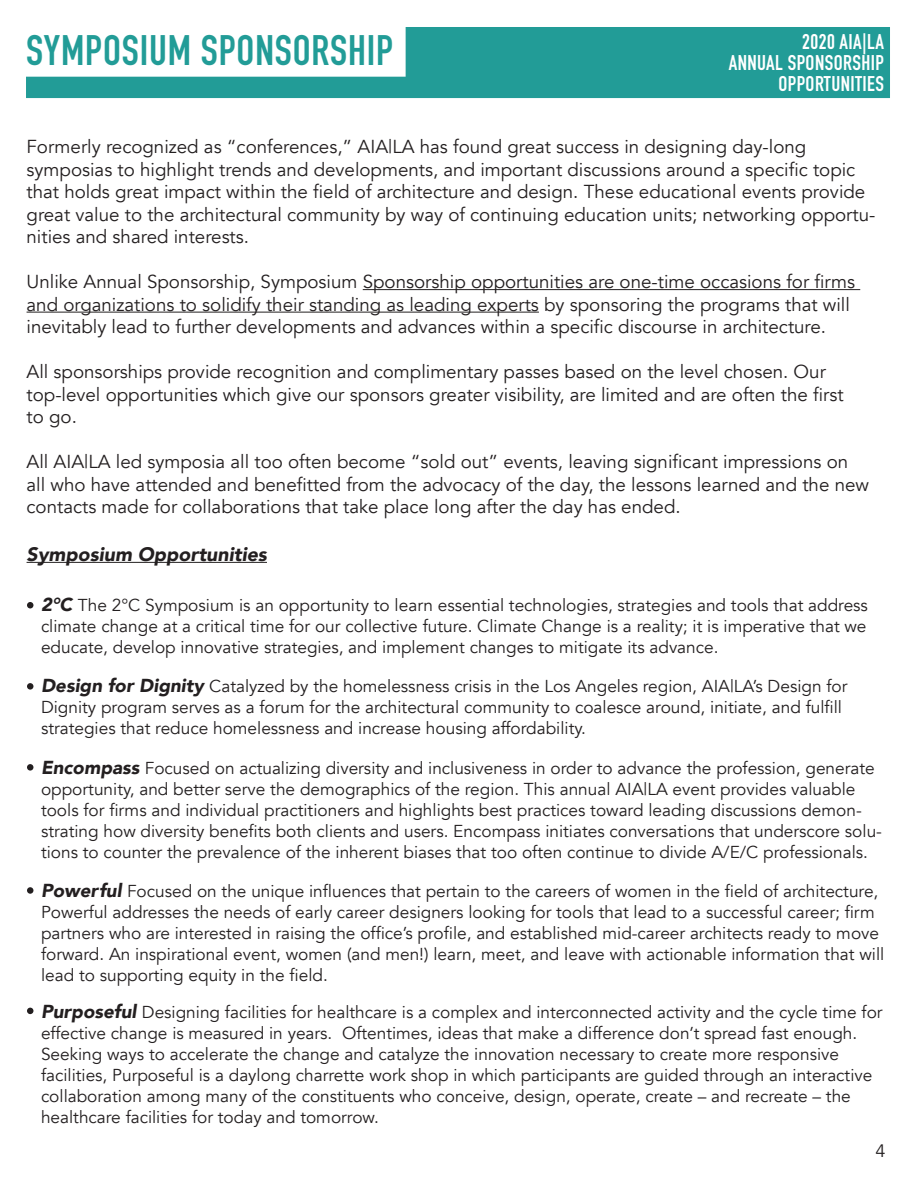
<style>
.page{position:relative;width:918px;height:1188px;background:#fff}
.page>*{position:absolute;margin:0;border:0;box-sizing:border-box;transform-origin:0 0}
.t1{font:700 42px "DIN Condensed";letter-spacing:.02em;color:#229c97}
.t2{font:700 21px "DIN Condensed";letter-spacing:.02em;color:#fff}
.t3{font:italic 900 19.5px "Avenir";color:#231f20}
.t4{font:18.75px/22.5px "Avenir";color:#231f20}
.t5{font:18px "Avenir";color:#231f20}
.t6{font:17.25px/21px "Avenir";color:#231f20}
.s1{font-weight:900;font-style:italic;font-size:18.75px}
</style>
<div class="page">
<svg style="left:26px;top:27px;width:864px;height:71px;fill:#229c97"></svg>
<hr style="left:363px;top:289px;width:497px;height:1px;background:#231f20">
<hr style="left:27px;top:312px;width:512px;height:1px;background:#231f20">
<hr style="left:27px;top:562px;width:240px;height:1px;background:#231f20">
<svg style="left:27px;top:602px;width:6px;height:6px"></svg>
<div style="left:27px;top:683px;width:6px;height:7px;background:#231f20;border-radius:50%"></div>
<div style="left:27px;top:764px;width:6px;height:7px;background:#231f20;border-radius:50%"></div>
<div style="left:27px;top:887px;width:6px;height:7px;background:#231f20;border-radius:50%"></div>
<svg style="left:27px;top:1008px;width:6px;height:6px"></svg>
<p class="t1" style="left:26px;top:22px;width:369px">SYMPOSIUM SPONSORSHIP</p>
<p class="t2" style="left:802px;top:27px;width:83px">2020 AIA|LA</p>
<p class="t2" style="left:729px;top:48px;width:157px">ANNUAL SPONSORSHIP</p>
<p class="t2" style="left:778px;top:69px;width:107px">OPPORTUNITIES</p>
<p class="t4" style="left:27px;top:136px;width:781px">Formerly recognized as “conferences,” AIA|LA has found great success in designing day-long</p>
<p class="t4" style="left:27px;top:158px;width:850px">symposias to highlight trends and developments, and important discussions around a specific topic that holds great impact within the field of architecture and design. These educational events provide great value to the architectural community by way of continuing education units; networking opportu&shy;nities and shared interests.</p>
<p class="t4" style="left:27px;top:271px;width:830px">Unlike Annual Sponsorship, Symposium Sponsorship opportunities are one-time occasions for firms and organizations to solidify their standing as leading experts by sponsoring the programs that will inevitably lead to further developments and advances within a specific discourse in architecture.</p>
<p class="t4" style="left:27px;top:361px;width:819px">All sponsorships provide recognition and complimentary passes based on the level chosen. Our top-level opportunities which give our sponsors greater visibility, are limited and are often the first</p>
<p class="t4" style="left:27px;top:406px;width:52px">to go.</p>
<p class="t4" style="left:27px;top:451px;width:823px">All AIA|LA led symposia all too often become “sold out” events, leaving significant impressions on</p>
<p class="t4" style="left:27px;top:473px;width:844px">all who have attended and benefitted from the advocacy of the day, the lessons learned and the new</p>
<p class="t4" style="left:27px;top:496px;width:656px">contacts made for collaborations that take place long after the day has ended.</p>
<p class="t3" style="left:27px;top:538px;width:242px">Symposium Opportunities</p>
<p class="t6" style="left:41px;top:595px;width:828px;text-align:justify"><span class="s1">2°C</span> The 2°C Symposium is an opportunity to learn essential technologies, strategies and tools that address climate change at a critical time for our collective future. Climate Change is a reality; it is imperative that we educate, develop innovative strategies, and implement changes to mitigate its advance.</p>
<p class="t6" style="left:41px;top:676px;width:808px"><span class="s1">Design for Dignity</span> Catalyzed by the homelessness crisis in the Los Angeles region, AIA|LA’s Design for</p>
<p class="t6" style="left:41px;top:697px;width:803px">Dignity program serves as a forum for the architectural community to coalesce around, initiate, and fulfill</p>
<p class="t6" style="left:41px;top:718px;width:546px">strategies that reduce homelessness and increase housing affordability.</p>
<p class="t6" style="left:41px;top:757px;width:842px"><span class="s1">Encompass</span> Focused on actualizing diversity and inclusiveness in order to advance the profession, generate opportunity, and better serve the demographics of the region. This annual AIA|LA event provides valuable tools for firms and individual practitioners and highlights best practices toward leading discussions demon&shy;strating how diversity benefits both clients and users. Encompass initiates conversations that underscore solu&shy;tions to counter the prevalence of the inherent biases that too often continue to divide A/E/C professionals.</p>
<p class="t6" style="left:41px;top:881px;width:845px"><span class="s1">Powerful</span> Focused on the unique influences that pertain to the careers of women in the field of architecture, Powerful addresses the needs of early career designers looking for tools that lead to a successful career; firm partners who are interested in raising the office’s profile, and established mid-career architects ready to move forward. An inspirational event, women (and men!) learn, meet, and leave with actionable information that will lead to supporting equity in the field.</p>
<p class="t6" style="left:41px;top:1001px;width:843px"><span class="s1">Purposeful</span> Designing facilities for healthcare is a complex and interconnected activity and the cycle time for effective change is measured in years. Oftentimes, ideas that make a difference don’t spread fast enough.<br>Seeking ways to accelerate the change and catalyze the innovation necessary to create more responsive facilities, Purposeful is a daylong charrette work shop in which participants are guided through an interactive collaboration among many of the constituents who conceive, design, operate, create – and recreate – the healthcare facilities for today and tomorrow.</p>
<p class="t5" style="left:875px;top:1140px;width:12px">4</p>
</div>
